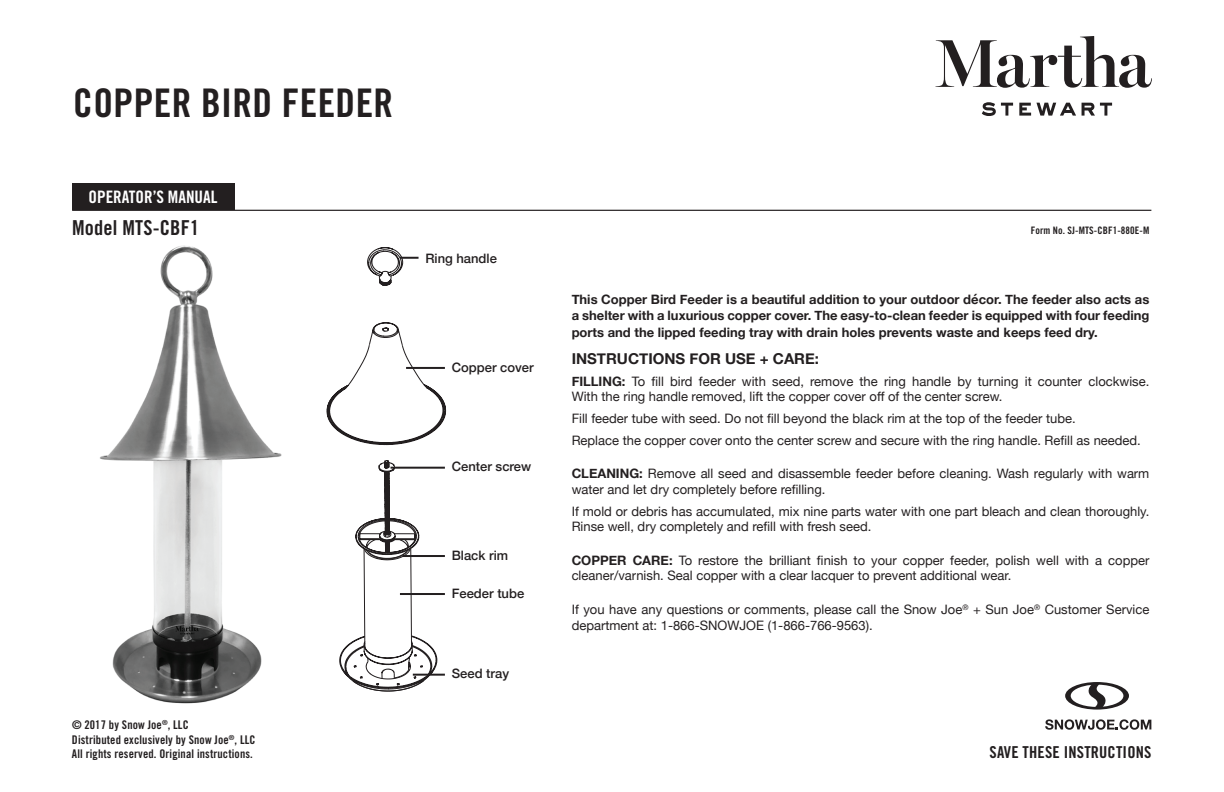
<style>
.page{position:relative;width:1224px;height:792px;background:#fff}
.page>*{position:absolute;margin:0;border:0;box-sizing:border-box;transform-origin:0 0}
.t1{font:39.4px "Trade Gothic Bold Cond Twenty";letter-spacing:.01em;color:#231f20}
.t2{font:20.6px "Trade Gothic Bold Cond Twenty";letter-spacing:.01em;color:#231f20}
.t3{font:17.2px "Trade Gothic Bold Cond Twenty";color:#fff}
.t4{font:16.4px "Trade Gothic Bold Cond Twenty";letter-spacing:.01em;color:#231f20}
.t5{font:700 15px "Helvetica Neue";color:#231f20}
.t6{font:13px/15.6px "Helvetica Neue";color:#231f20}
.t7{font:700 13px/16.2px "Helvetica Neue";color:#231f20;text-align:justify}
.t8{font:500 13px "Helvetica Neue";color:#231f20}
.t9{font:12px/14.4px "Trade Gothic Bold Cond Twenty";letter-spacing:.01em;color:#231f20}
.t10{font:10.2px "Trade Gothic Bold Cond Twenty";letter-spacing:.01em;color:#231f20}
.s1{font-weight:700}
</style>
<div class="page">
<svg style="left:1065px;top:682px;width:64px;height:28px"></svg>
<svg style="left:1045px;top:719px;width:106px;height:11px"></svg>
<hr style="left:72px;top:210px;width:1079px;height:1px;background:#231f20">
<svg style="left:935px;top:36px;width:217px;height:52px"></svg>
<svg style="left:982px;top:102px;width:31px;height:14px"></svg>
<svg style="left:1019px;top:103px;width:57px;height:13px"></svg>
<svg style="left:1082px;top:103px;width:30px;height:13px"></svg>
<div style="left:72px;top:183px;width:162px;height:27px;background:#231f20"></div>
<img style="left:100px;top:245px;width:182px;height:459px">
<svg style="left:367px;top:247px;width:78px;height:427px"></svg>
<svg style="left:339px;top:275px;width:98px;height:416px"></svg>
<svg style="left:327px;top:323px;width:119px;height:339px"></svg>
<svg style="left:400px;top:257px;width:19px;height:2px"></svg>
<hr style="left:406px;top:367px;width:39px;height:2px;background:#231f20">
<hr style="left:391px;top:467px;width:54px;height:2px;background:#231f20">
<hr style="left:400px;top:593px;width:45px;height:2px;background:#231f20">
<hr style="left:413px;top:674px;width:32px;height:2px;background:#231f20">
<hr style="left:403px;top:555px;width:42px;height:2px;background:#231f20">
<h1 class="t1" style="left:73px;top:79px;width:322px">COPPER BIRD FEEDER</h1>
<h3 class="t3" style="left:89px;top:186px;width:130px">OPERATOR’S MANUAL</h3>
<h2 class="t2" style="left:72px;top:215px;width:129px">Model MTS-CBF1</h2>
<p class="t10" style="left:1031px;top:225px;width:120px">Form No. SJ-MTS-CBF1-880E-M</p>
<p class="t9" style="left:72px;top:718px;width:185px">© 2017 by Snow Joe<sup>®</sup>, LLC<br>Distributed exclusively by Snow Joe<sup>®</sup>, LLC<br>All rights reserved. Original instructions.</p>
<p class="t8" style="left:425px;top:248px;width:73px">Ring handle</p>
<p class="t8" style="left:452px;top:357px;width:83px">Copper cover</p>
<p class="t8" style="left:452px;top:456px;width:81px">Center screw</p>
<p class="t8" style="left:452px;top:545px;width:58px">Black rim</p>
<p class="t8" style="left:452px;top:583px;width:74px">Feeder tube</p>
<p class="t8" style="left:452px;top:663px;width:59px">Seed tray</p>
<p class="t7" style="left:572px;top:292px;width:579px">This Copper Bird Feeder is a beautiful addition to your outdoor décor. The feeder also acts as a shelter with a luxurious copper cover. The easy-to-clean feeder is equipped with four feeding ports and the lipped feeding tray with drain holes prevents waste and keeps feed dry.</p>
<p class="t5" style="left:572px;top:347px;width:249px">INSTRUCTIONS FOR USE + CARE:</p>
<p class="t6" style="left:572px;top:374px;width:579px"><span class="s1">FILLING:</span> To fill bird feeder with seed, remove the ring handle by turning it counter clockwise.<br>With the ring handle removed, lift the copper cover off of the center screw.</p>
<p class="t6" style="left:572px;top:408px;width:571px;line-height:21.8px">Fill feeder tube with seed. Do not fill beyond the black rim at the top of the feeder tube.<br>Replace the copper cover onto the center screw and secure with the ring handle. Refill as needed.</p>
<p class="t6" style="left:572px;top:467px;width:579px"><span class="s1">CLEANING:</span> Remove all seed and disassemble feeder before cleaning. Wash regularly with warm water and let dry completely before refilling.</p>
<p class="t6" style="left:572px;top:504px;width:579px">If mold or debris has accumulated, mix nine parts water with one part bleach and clean thoroughly.<br>Rinse well, dry completely and refill with fresh seed.</p>
<p class="t6" style="left:572px;top:553px;width:579px"><span class="s1">COPPER CARE:</span> To restore the brilliant finish to your copper feeder, polish well with a copper cleaner/varnish. Seal copper with a clear lacquer to prevent additional wear.</p>
<p class="t6" style="left:572px;top:602px;width:579px">If you have any questions or comments, please call the Snow Joe<sup>®</sup> + Sun Joe<sup>®</sup> Customer Service department at: 1-866-SNOWJOE (1-866-766-9563).</p>
<p class="t4" style="left:990px;top:742px;width:163px">SAVE THESE INSTRUCTIONS</p>
</div>
